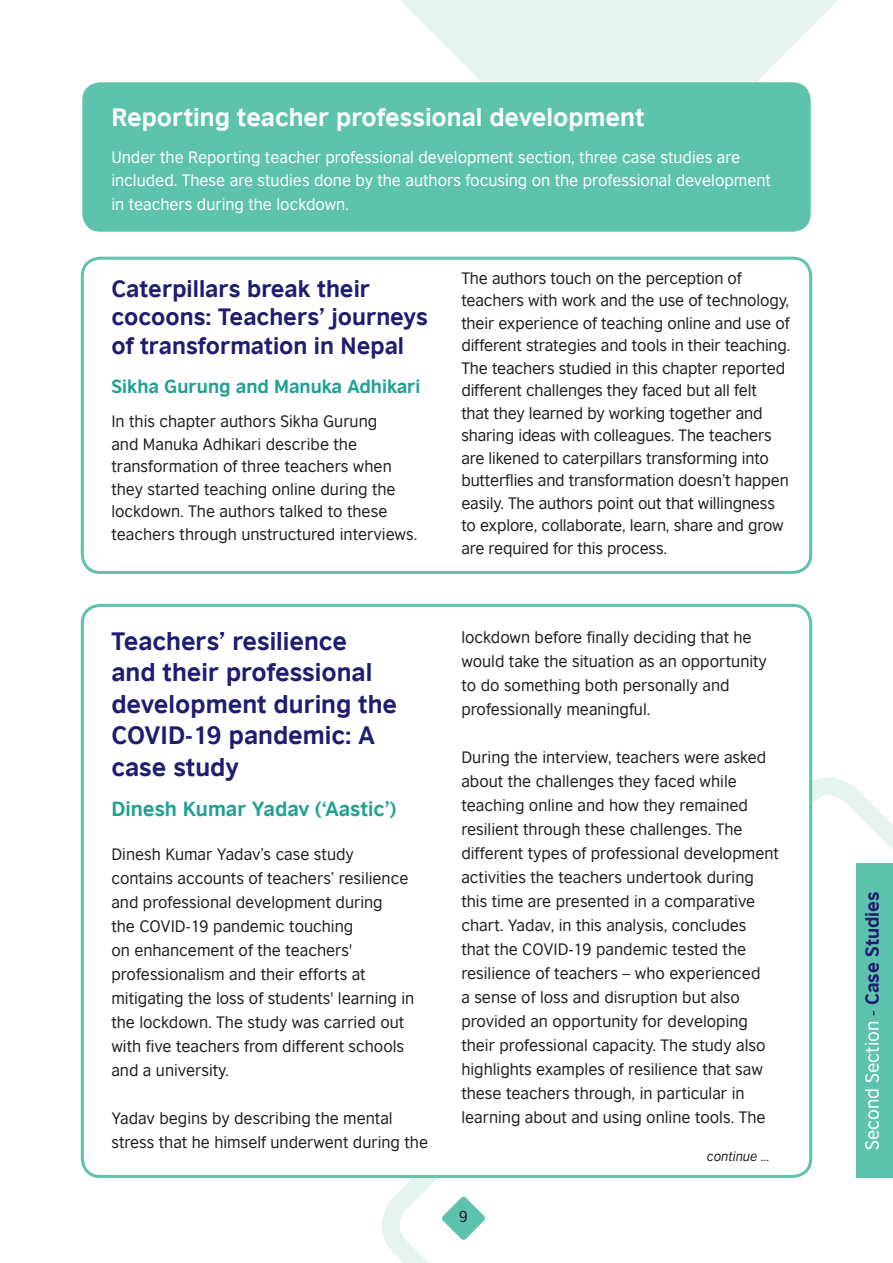
<style>
.page{position:relative;width:893px;height:1263px;background:#fff}
.page>*{position:absolute;margin:0;border:0;box-sizing:border-box;transform-origin:0 0}
.subhead{font:700 24px/31.5px "British Council Sans";color:#201c70}
.subhead-2{font:700 24px "British Council Sans";color:#fff}
.subhead-3{font:700 22.5px/28.5px "British Council Sans";color:#201c70}
.subhead-4{font:700 19.5px "British Council Sans";color:#21a193}
.subhead-5{font:700 18px "British Council Sans";color:#21a193}
.t1{font:18px "British Council Sans";color:#fff}
.body{font:15.75px/24px "British Council Sans";color:#231f20}
.body-2{font:15.75px/23.7px "British Council Sans";color:#fff}
.t2{font:15px "British Council Sans";color:#231f20}
.body-3{font:italic 12.75px "British Council Sans";color:#231f20}
.s1{color:#201c70}
.s2{font-weight:700;color:#201c70}
</style>
<div class="page">
<svg style="left:400px;top:0;width:438px;height:219px;fill:#e6f4f0"></svg>
<svg style="left:382px;top:771px;width:511px;height:492px"></svg>
<div style="left:81px;top:257px;width:731px;height:317px;border:3px solid #5dc3ad;border-radius:18px"></div>
<div style="left:82px;top:82px;width:729px;height:150px;background:#5dc3ad;border-radius:18px"></div>
<div style="left:856px;top:863px;width:37px;height:315px;background:#5dc3ad"></div>
<div style="left:82px;top:605px;width:729px;height:571px;background:#fff;border-radius:18px"></div>
<div style="left:81px;top:604px;width:731px;height:574px;border:3px solid #5dc3ad;border-radius:18px"></div>
<p class="subhead-2" style="left:111px;top:96px;width:535px">Reporting teacher professional development</p>
<p class="body-2" style="left:111px;top:143px;width:661px">Under the Reporting teacher professional development section, three case studies are included. These are studies done by the authors focusing on the professional development in teachers during the lockdown.</p>
<p class="subhead-3" style="left:111px;top:272px;width:318px">Caterpillars break their cocoons: Teachers’ journeys of transformation in Nepal</p>
<p class="subhead-5" style="left:111px;top:371px;width:311px">Sikha Gurung and Manuka Adhikari</p>
<p class="body" style="left:111px;top:409px;width:307px;line-height:22.5px">In this chapter authors Sikha Gurung<br>and Manuka Adhikari describe the transformation of three teachers when they started teaching online during the lockdown. The authors talked to these teachers through unstructured interviews.</p>
<p class="subhead" style="left:111px;top:622px;width:287px">Teachers’ resilience and their professional development during the<br>COVID-19 pandemic: A case study</p>
<p class="subhead-4" style="left:111px;top:792px;width:286px">Dinesh Kumar Yadav (‘Aastic’)</p>
<p class="body" style="left:111px;top:841px;width:304px">Dinesh Kumar Yadav’s case study contains accounts of teachers’ resilience and professional development during<br>the COVID-19 pandemic touching<br>on enhancement of the teachers' professionalism and their efforts at mitigating the loss of students' learning in the lockdown. The study was carried out with five teachers from different schools and a university.</p>
<p class="body" style="left:111px;top:1105px;width:318px">Yadav begins by describing the mental stress that he himself underwent during the</p>
<p class="body" style="left:461px;top:265px;width:331px;line-height:22.5px">The authors touch on the perception of teachers with work and the use of technology, their experience of teaching online and use of different strategies and tools in their teaching.<br>The teachers studied in this chapter reported different challenges they faced but all felt<br>that they learned by working together and sharing ideas with colleagues. The teachers are likened to caterpillars transforming into butterflies and transformation doesn’t happen easily. The authors point out that willingness to explore, collaborate, learn, share and grow are required for this process.</p>
<p class="body" style="left:461px;top:624px;width:307px">lockdown before finally deciding that he would take the situation as an opportunity to do something both personally and professionally meaningful.</p>
<p class="body" style="left:461px;top:744px;width:319px">During the interview, teachers were asked about the challenges they faced while teaching online and how they remained resilient through these challenges. The different types of professional development activities the teachers undertook during this time are presented in a comparative chart. Yadav, in this analysis, concludes that the COVID-19 pandemic tested the resilience of teachers – who experienced<br>a sense of loss and disruption but also provided an opportunity for developing their professional capacity. The study also highlights examples of resilience that saw these teachers through, in particular in learning about and using online tools. The</p>
<p class="body-3" style="left:707px;top:1146px;width:64px">continue ...</p>
<p class="t2" style="left:459px;top:1204px;width:11px">9</p>
<p class="t1" style="left:857px;top:1150px;width:260px;rotate:-90deg">Second Section <span class="s1">-</span> <span class="s2">Case Studies</span></p>
</div>
